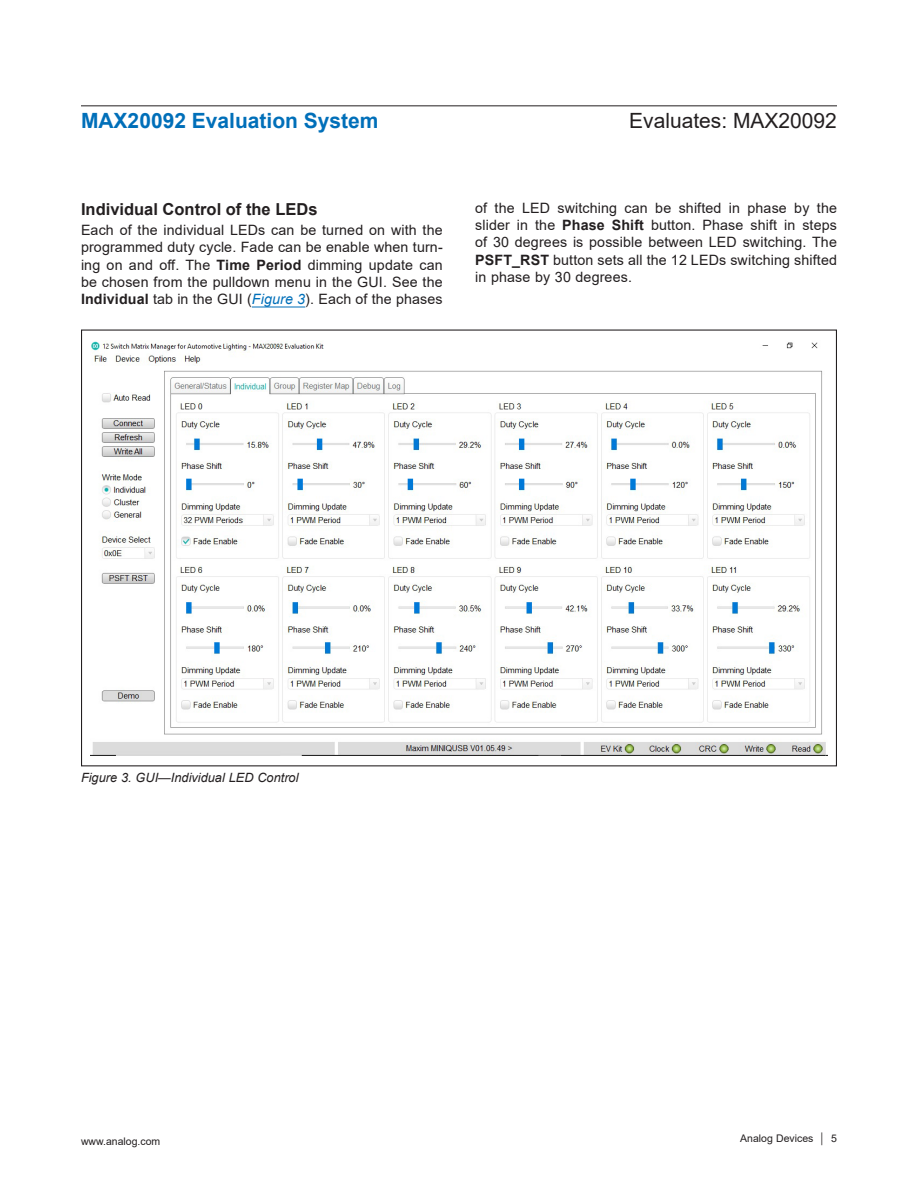
<style>
.page{position:relative;width:918px;height:1188px;background:#fff}
.page>*{position:absolute;margin:0;border:0;box-sizing:border-box;transform-origin:0 0}
.t1{font:700 21px "Arial";color:#006fb9}
.t2{font:21px "Arial";color:#231f20}
.t3{font:700 16.5px "Arial";color:#231f20}
.t4{font:14.25px/17.2px "Arial";letter-spacing:.01em;color:#231f20;text-align:justify}
.t5{font:italic 12.75px "Arial";color:#231f20}
.t6{font:10.5px "Arial";color:#231f20}
.s1{font-weight:700}
.s2{font-style:italic;color:#006fb9}
</style>
<div class="page">
<hr style="left:81px;top:105px;width:756px;height:1px;background:#231f20">
<hr style="left:252px;top:307px;width:53px;height:1px;background:#006fb9">
<img style="left:90px;top:341px;width:738px;height:414px">
<h1 class="t1" style="left:81px;top:106px;width:299px">MAX20092 Evaluation System</h1>
<h1 class="t2" style="left:629px;top:107px;width:209px">Evaluates: MAX20092</h1>
<p class="t3" style="left:81px;top:197px;width:238px">Individual Control of the LEDs</p>
<p class="t4" style="left:81px;top:221px;width:363px">Each of the individual LEDs can be turned on with the programmed duty cycle. Fade can be enable when turn&shy;ing on and off. The <span class="s1">Time Period</span> dimming update can be chosen from the pulldown menu in the GUI. See the <span class="s1">Individual</span> tab in the GUI (<span class="s2">Figure 3</span>). Each of the phases</p>
<p class="t4" style="left:475px;top:199px;width:363px">of the LED switching can be shifted in phase by the slider in the <span class="s1">Phase Shift</span> button. Phase shift in steps of 30 degrees is possible between LED switching. The <span class="s1">PSFT_RST</span> button sets all the 12 LEDs switching shifted in phase by 30 degrees.</p>
<p class="t5" style="left:81px;top:770px;width:219px">Figure 3. GUI—Individual LED Control</p>
<p class="t6" style="left:81px;top:1134px;width:81px">www.analog.com</p>
<p class="t6" style="left:740px;top:1131px;width:98px">Analog Devices │ 5</p>
</div>
